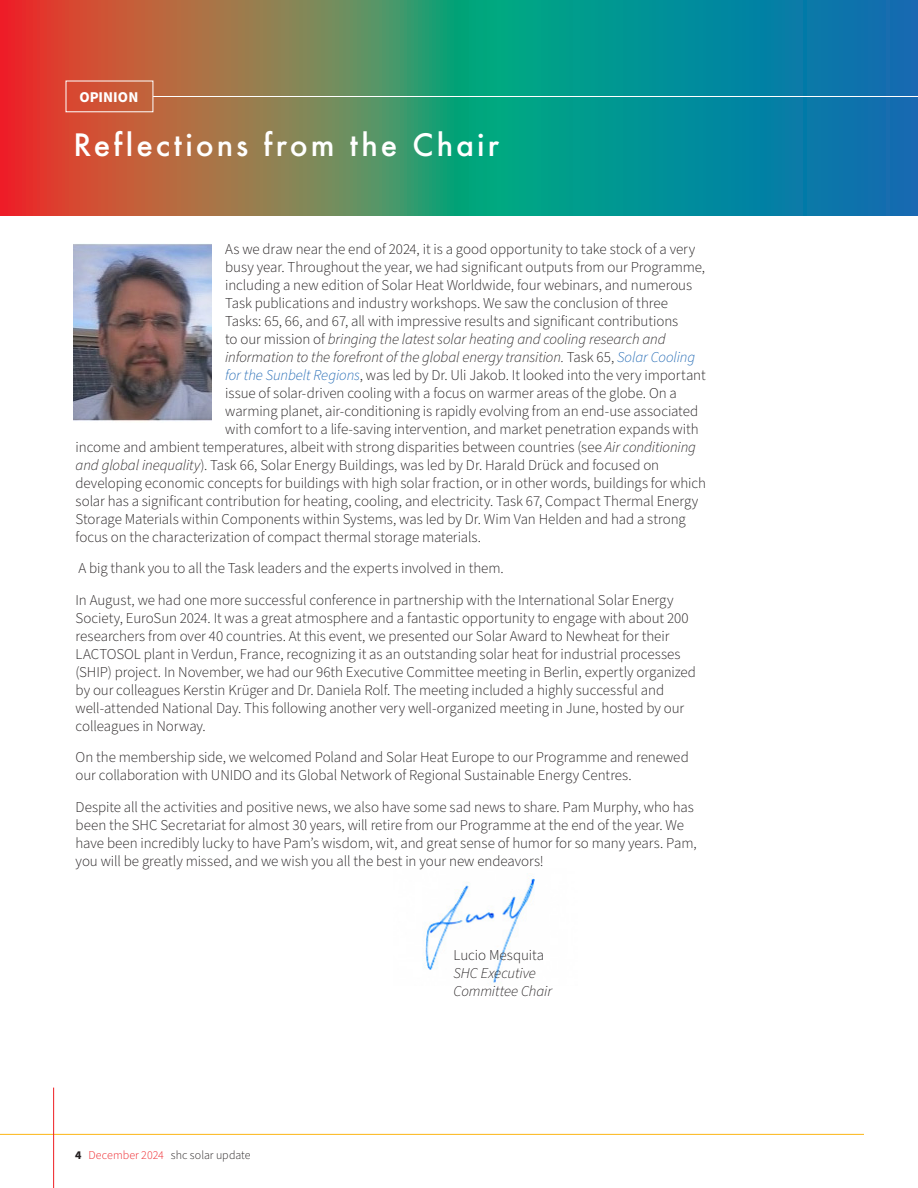
<style>
.page{position:relative;width:918px;height:1188px;background:#fff}
.page>*{position:absolute;margin:0;border:0;box-sizing:border-box;transform-origin:0 0}
.title_subhead{font:500 30px "Futura";letter-spacing:.1em;color:#fff}
.text{font:300 15px/18px "Source Sans Pro";letter-spacing:-.005em;color:#231f20}
.text-2{font:italic 300 15px/18px "Source Sans Pro";letter-spacing:-.005em;color:#231f20}
.text-3{font:700 15px "Source Sans Pro";letter-spacing:.005em;color:#fff}
.t1{font:300 12px "Source Sans Pro";letter-spacing:.005em;color:#231f20}
.s1{font-style:normal}
.s2{color:#1e67b3}
.s3{font-style:italic;color:#1e67b3}
.s4{font-style:italic}
.s5{font-weight:700}
.s6{color:#ee1d23}
</style>
<div class="page">
<hr style="left:0;top:1134px;width:864px;height:1px;background:#fcb615">
<hr style="left:53px;top:1088px;width:1px;height:100px;background:#ee1d23">
<img style="left:424px;top:873px;width:111px;height:113px">
<svg style="left:0;top:0;width:918px;height:216px;background:#4d7e72"></svg>
<div style="left:66px;top:81px;width:87px;height:31px;border:1px solid #fff"></div>
<hr style="left:153px;top:96px;width:765px;height:1px;background:#fff">
<img style="left:73px;top:244px;width:139px;height:177px">
<p class="text-3" style="left:79px;top:87px;width:60px">OPINION</p>
<p class="title_subhead" style="left:74px;top:124px;width:427px">Reflections from the Chair</p>
<p class="text" style="left:225px;top:240px;width:472px">As we draw near the end of 2024, it is a good opportunity to take stock of a very</p>
<p class="text" style="left:225px;top:258px;width:482px">busy year. Throughout the year, we had significant outputs from our Programme,</p>
<p class="text" style="left:225px;top:276px;width:469px">including a new edition of Solar Heat Worldwide, four webinars, and numerous</p>
<p class="text" style="left:225px;top:294px;width:444px">Task publications and industry workshops. We saw the conclusion of three</p>
<p class="text" style="left:225px;top:312px;width:455px">Tasks: 65, 66, and 67, all with impressive results and significant contributions</p>
<p class="text-2" style="left:225px;top:330px;width:442px"><span class="s1">to our mission of</span> bringing the latest solar heating and cooling research and</p>
<p class="text-2" style="left:225px;top:348px;width:472px">information to the forefront of the global energy transition. <span class="s1">Task 65,</span> <span class="s2">Solar Cooling</span></p>
<p class="text" style="left:225px;top:366px;width:482px"><span class="s3">for the Sunbelt Regions</span>, was led by Dr. Uli Jakob. It looked into the very important</p>
<p class="text" style="left:225px;top:384px;width:453px">issue of solar-driven cooling with a focus on warmer areas of the globe. On a</p>
<p class="text" style="left:225px;top:402px;width:475px">warming planet, air-conditioning is rapidly evolving from an end-use associated</p>
<p class="text" style="left:225px;top:420px;width:475px">with comfort to a life-saving intervention, and market penetration expands with</p>
<p class="text" style="left:76px;top:438px;width:622px">income and ambient temperatures, albeit with strong disparities between countries (see <span class="s4">Air conditioning</span></p>
<p class="text" style="left:76px;top:456px;width:585px"><span class="s4">and global inequality</span>). Task 66, Solar Energy Buildings, was led by Dr. Harald Drück and focused on</p>
<p class="text" style="left:76px;top:474px;width:632px">developing economic concepts for buildings with high solar fraction, or in other words, buildings for which</p>
<p class="text" style="left:76px;top:492px;width:624px">solar has a significant contribution for heating, cooling, and electricity. Task 67, Compact Thermal Energy</p>
<p class="text" style="left:76px;top:510px;width:612px">Storage Materials within Components within Systems, was led by Dr. Wim Van Helden and had a strong</p>
<p class="text" style="left:76px;top:528px;width:407px">focus on the characterization of compact thermal storage materials.</p>
<p class="text" style="left:79px;top:560px;width:427px">A big thank you to all the Task leaders and the experts involved in them.</p>
<p class="text" style="left:76px;top:591px;width:622px">In August, we had one more successful conference in partnership with the International Solar Energy Society, EuroSun 2024. It was a great atmosphere and a fantastic opportunity to engage with about 200 researchers from over 40 countries. At this event, we presented our Solar Award to Newheat for their LACTOSOL plant in Verdun, France, recognizing it as an outstanding solar heat for industrial processes (SHIP) project. In November, we had our 96th Executive Committee meeting in Berlin, expertly organized by our colleagues Kerstin Krüger and Dr. Daniela Rolf. The meeting included a highly successful and well-attended National Day. This following another very well-organized meeting in June, hosted by our colleagues in Norway.</p>
<p class="text" style="left:76px;top:749px;width:615px">On the membership side, we welcomed Poland and Solar Heat Europe to our Programme and renewed our collaboration with UNIDO and its Global Network of Regional Sustainable Energy Centres.</p>
<p class="text" style="left:76px;top:798px;width:623px">Despite all the activities and positive news, we also have some sad news to share. Pam Murphy, who has been the SHC Secretariat for almost 30 years, will retire from our Programme at the end of the year. We have been incredibly lucky to have Pam’s wisdom, wit, and great sense of humor for so many years. Pam, you will be greatly missed, and we wish you all the best in your new endeavors!</p>
<p class="t1" style="left:75px;top:1147px;width:177px"><span class="s5">4</span> <span class="s6">December 2024</span> shc solar update</p>
<p class="text" style="left:454px;top:947px;width:92px">Lucio Mesquita</p>
<p class="text-2" style="left:454px;top:965px;width:100px">SHC Executive<br>Committee Chair</p>
</div>
